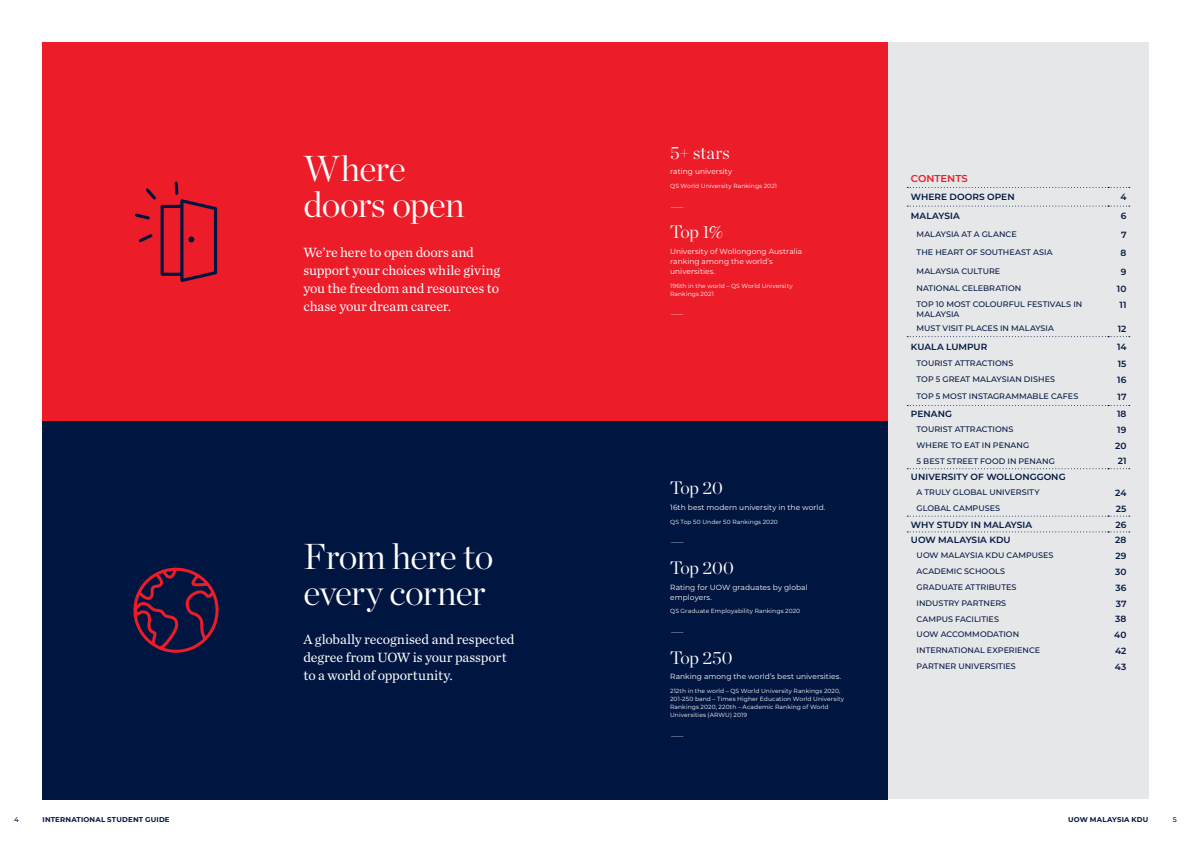
<style>
.page{position:relative;width:1191px;height:842px;background:#fff}
.page>*{position:absolute;margin:0;border:0;box-sizing:border-box;transform-origin:0 0}
.t1{font:300 36px/36px "Chronicle Display";letter-spacing:-.025em;color:#fff}
.t2{font:300 18px/26.7px "Chronicle Display";color:#fff}
.t3{font:14px/18px "Chronicle Text G1";letter-spacing:-.01em;color:#fff}
.t4{font:600 10px "Montserrat";color:#ed1c29}
.t5{font:600 9px "Montserrat";letter-spacing:.005em;color:#001641}
.t6{font:500 8px/9.6px "Montserrat";letter-spacing:.005em;color:#001641}
.t7{font:7.5px/10px "Montserrat";letter-spacing:.01em;color:#fff}
.t8{font:700 7px "Montserrat";letter-spacing:.025em;color:#001641}
.t9{font:500 7px "Montserrat";color:#001641}
.t10{font:6px/8px "Montserrat";letter-spacing:.015em;color:#fff}
</style>
<div class="page">
<div style="left:43px;top:421px;width:844px;height:378px;background:#001641"></div>
<div style="left:43px;top:43px;width:844px;height:378px;background:#ed1c29"></div>
<div style="left:887px;top:43px;width:261px;height:756px;background:#e6e7e8"></div>
<svg style="left:135px;top:181px;width:83px;height:101px"></svg>
<svg style="left:133px;top:567px;width:86px;height:86px"></svg>
<svg style="left:907px;top:187px;width:222px;height:1px"></svg>
<svg style="left:907px;top:516px;width:222px;height:1px"></svg>
<svg style="left:907px;top:531px;width:222px;height:1px"></svg>
<svg style="left:907px;top:468px;width:222px;height:1px"></svg>
<svg style="left:907px;top:405px;width:222px;height:1px"></svg>
<svg style="left:907px;top:336px;width:222px;height:1px"></svg>
<svg style="left:907px;top:206px;width:222px;height:1px"></svg>
<h1 class="t1" style="left:303px;top:148px;width:163px">Where doors open</h1>
<h3 class="t3" style="left:303px;top:242px;width:198px">We’re here to open doors and support your choices while giving you the freedom and resources to chase your dream career.</h3>
<h1 class="t1" style="left:303px;top:535px;width:192px">From here to every corner</h1>
<h3 class="t3" style="left:303px;top:630px;width:213px">A globally recognised and respected degree from UOW is your passport to a world of opportunity.</h3>
<h2 class="t2" style="left:670px;top:138px;width:61px">5+ stars</h2>
<p class="t7" style="left:670px;top:166px;width:64px">rating university</p>
<p class="t10" style="left:670px;top:182px;width:108px">QS World University Rankings 2021</p>
<h2 class="t2" style="left:670px;top:191px;width:55px">—<br>Top 1%</h2>
<p class="t7" style="left:670px;top:246px;width:134px">University of Wollongong Australia ranking among the world’s universities.</p>
<p class="t10" style="left:670px;top:281px;width:124px">196th in the world – QS World University<br>Rankings 2021</p>
<h2 class="t2" style="left:670px;top:298px;width:16px">—</h2>
<h2 class="t2" style="left:670px;top:473px;width:54px">Top 20</h2>
<p class="t7" style="left:670px;top:502px;width:157px">16th best modern university in the world.</p>
<p class="t10" style="left:670px;top:517px;width:109px">QS Top 50 Under 50 Rankings 2020</p>
<h2 class="t2" style="left:670px;top:526px;width:65px">—<br>Top 200</h2>
<p class="t7" style="left:670px;top:582px;width:139px">Rating for UOW graduates by global employers.</p>
<p class="t10" style="left:670px;top:607px;width:132px">QS Graduate Employability Rankings 2020</p>
<h2 class="t2" style="left:670px;top:616px;width:64px">—<br>Top 250</h2>
<p class="t7" style="left:670px;top:671px;width:173px">Ranking among the world’s best universities.</p>
<p class="t10" style="left:670px;top:687px;width:175px">212th in the world – QS World University Rankings 2020, 201-250 band – Times Higher Education World University Rankings 2020, 220th – Academic Ranking of World Universities (ARWU) 2019</p>
<p class="t4" style="left:911px;top:171px;width:58px">CONTENTS</p>
<p class="t5" style="left:911px;top:191px;width:105px">WHERE DOORS OPEN</p>
<p class="t5" style="left:1120px;top:191px;width:8px">4</p>
<p class="t5" style="left:911px;top:209px;width:50px">MALAYSIA</p>
<p class="t5" style="left:1120px;top:209px;width:7px">6</p>
<p class="t6" style="left:916px;top:229px;width:102px">MALAYSIA AT A GLANCE</p>
<p class="t5" style="left:1121px;top:228px;width:7px">7</p>
<p class="t6" style="left:916px;top:247px;width:137px">THE HEART OF SOUTHEAST ASIA</p>
<p class="t5" style="left:1120px;top:247px;width:7px">8</p>
<p class="t6" style="left:916px;top:266px;width:85px">MALAYSIA CULTURE</p>
<p class="t5" style="left:1120px;top:265px;width:7px">9</p>
<p class="t6" style="left:916px;top:283px;width:106px">NATIONAL CELEBRATION</p>
<p class="t5" style="left:1116px;top:283px;width:11px">10</p>
<p class="t6" style="left:916px;top:299px;width:167px">TOP 10 MOST COLOURFUL FESTIVALS IN<br>MALAYSIA</p>
<p class="t5" style="left:1119px;top:298px;width:8px">11</p>
<p class="t6" style="left:916px;top:323px;width:139px">MUST VISIT PLACES IN MALAYSIA</p>
<p class="t5" style="left:1117px;top:323px;width:10px">12</p>
<p class="t5" style="left:911px;top:340px;width:78px">KUALA LUMPUR</p>
<p class="t5" style="left:1117px;top:340px;width:11px">14</p>
<p class="t6" style="left:916px;top:358px;width:98px">TOURIST ATTRACTIONS</p>
<p class="t5" style="left:1117px;top:357px;width:10px">15</p>
<p class="t6" style="left:916px;top:374px;width:140px">TOP 5 GREAT MALAYSIAN DISHES</p>
<p class="t5" style="left:1117px;top:373px;width:11px">16</p>
<p class="t6" style="left:916px;top:391px;width:163px">TOP 5 MOST INSTAGRAMMABLE CAFES</p>
<p class="t5" style="left:1117px;top:390px;width:10px">17</p>
<p class="t5" style="left:911px;top:407px;width:42px">PENANG</p>
<p class="t5" style="left:1117px;top:407px;width:11px">18</p>
<p class="t6" style="left:916px;top:424px;width:98px">TOURIST ATTRACTIONS</p>
<p class="t5" style="left:1117px;top:423px;width:11px">19</p>
<p class="t6" style="left:916px;top:440px;width:114px">WHERE TO EAT IN PENANG</p>
<p class="t5" style="left:1115px;top:439px;width:13px">20</p>
<p class="t6" style="left:916px;top:456px;width:140px">5 BEST STREET FOOD IN PENANG</p>
<p class="t5" style="left:1117px;top:455px;width:10px">21</p>
<p class="t5" style="left:911px;top:471px;width:156px">UNIVERSITY OF WOLLONGGONG</p>
<p class="t6" style="left:916px;top:487px;width:124px">A TRULY GLOBAL UNIVERSITY</p>
<p class="t5" style="left:1115px;top:486px;width:13px">24</p>
<p class="t6" style="left:916px;top:503px;width:85px">GLOBAL CAMPUSES</p>
<p class="t5" style="left:1115px;top:502px;width:12px">25</p>
<p class="t5" style="left:911px;top:518px;width:123px">WHY STUDY IN MALAYSIA</p>
<p class="t5" style="left:1115px;top:518px;width:12px">26</p>
<p class="t5" style="left:911px;top:534px;width:101px">UOW MALAYSIA KDU</p>
<p class="t5" style="left:1115px;top:534px;width:13px">28</p>
<p class="t6" style="left:916px;top:550px;width:138px">UOW MALAYSIA KDU CAMPUSES</p>
<p class="t5" style="left:1115px;top:550px;width:13px">29</p>
<p class="t6" style="left:916px;top:566px;width:90px">ACADEMIC SCHOOLS</p>
<p class="t5" style="left:1115px;top:565px;width:13px">30</p>
<p class="t6" style="left:916px;top:582px;width:101px">GRADUATE ATTRIBUTES</p>
<p class="t5" style="left:1115px;top:581px;width:12px">36</p>
<p class="t6" style="left:916px;top:598px;width:91px">INDUSTRY PARTNERS</p>
<p class="t5" style="left:1115px;top:597px;width:12px">37</p>
<p class="t6" style="left:916px;top:613px;width:84px">CAMPUS FACILITIES</p>
<p class="t5" style="left:1115px;top:613px;width:13px">38</p>
<p class="t6" style="left:916px;top:629px;width:104px">UOW ACCOMMODATION</p>
<p class="t5" style="left:1114px;top:629px;width:14px">40</p>
<p class="t6" style="left:916px;top:645px;width:125px">INTERNATIONAL EXPERIENCE</p>
<p class="t5" style="left:1115px;top:644px;width:13px">42</p>
<p class="t6" style="left:916px;top:661px;width:101px">PARTNER UNIVERSITIES</p>
<p class="t5" style="left:1115px;top:660px;width:13px">43</p>
<p class="t9" style="left:14px;top:815px;width:6px">4</p>
<p class="t8" style="left:43px;top:815px;width:129px">INTERNATIONAL STUDENT GUIDE</p>
<p class="t8" style="left:1068px;top:815px;width:82px">UOW MALAYSIA KDU</p>
<p class="t9" style="left:1172px;top:815px;width:6px">5</p>
</div>
